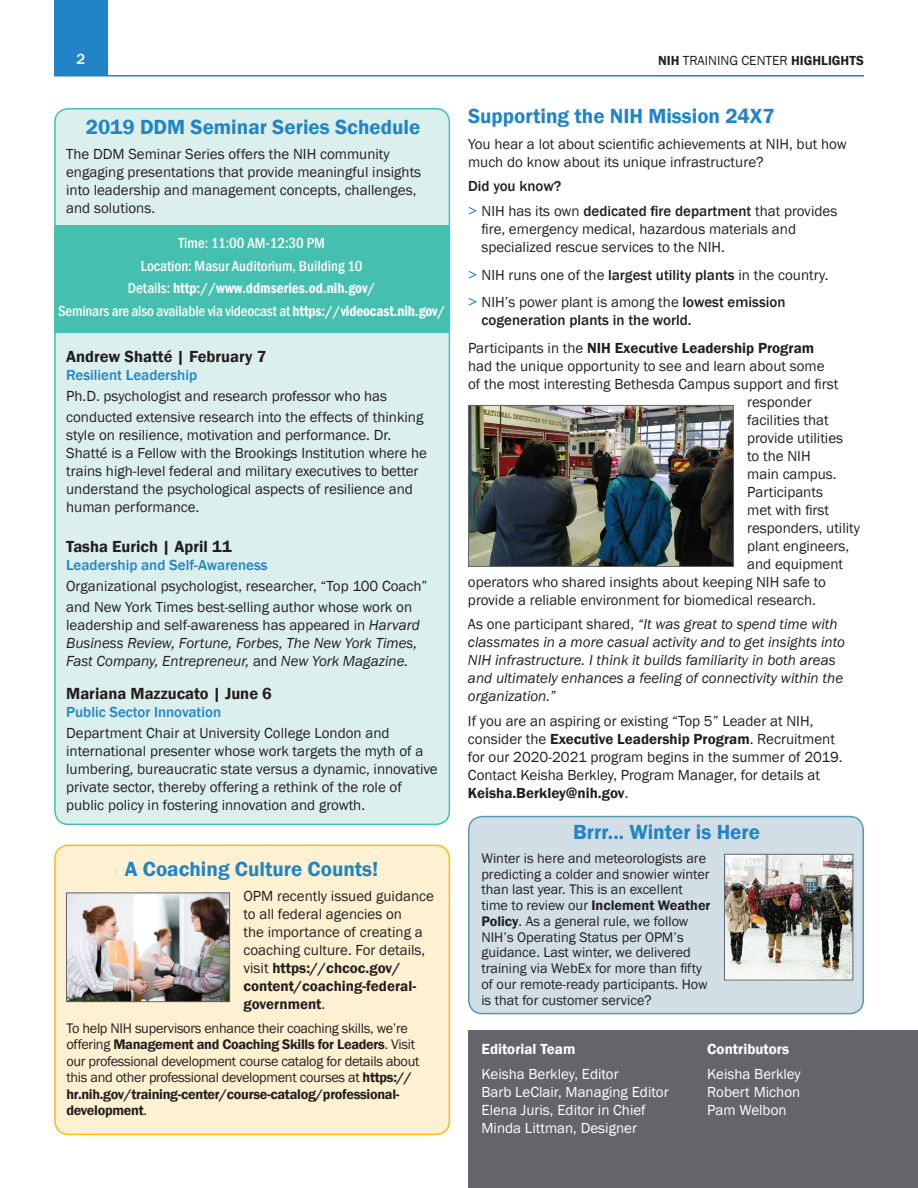
<style>
.page{position:relative;width:918px;height:1188px;background:#fff}
.page>*{position:absolute;margin:0;border:0;box-sizing:border-box;transform-origin:0 0}
.t1{font:600 21px "Franklin Gothic";color:#2084c6}
.t2{font:600 16.5px "Franklin Gothic";color:#231f20}
.t3{font:15px/18px "Franklin Gothic";color:#231f20}
.t4{font:italic 15px/18px "Franklin Gothic";color:#231f20}
.t5{font:500 condensed 15px/22.5px "Franklin Gothic";color:#fff;text-align:center}
.t6{font:500 15px/24.8px "Franklin Gothic";color:#231f20}
.t7{font:15px/18px "Franklin Gothic";color:#fff}
.t8{font:500 15px "Franklin Gothic";color:#2084c6}
.t9{font:600 15px "Franklin Gothic";color:#fff}
.t10{font:500 15px "Franklin Gothic";color:#fff}
.t11{font:14.25px/15.8px "Franklin Gothic";color:#231f20}
.t12{font:14.25px/16.5px "Franklin Gothic";letter-spacing:-.02em;color:#231f20}
.t13{font:13.5px "Franklin Gothic";color:#231f20}
.s1{font-weight:600}
.s2{font-style:normal}
.s3{font-family:"Century Gothic";font-weight:400;color:#007db5}
.s4{font-weight:400}
.s5{font-family:"Century Gothic";color:#007db5}
.s6{font-weight:500}
</style>
<div class="page">
<div style="left:54px;top:0;width:54px;height:76px;background:#2084c6"></div>
<hr style="left:54px;top:75px;width:810px;height:1px;background:#2084c6">
<div style="left:55px;top:109px;width:394px;height:715px;background:#dbefec;border-radius:14px"></div>
<div style="left:54px;top:108px;width:396px;height:717px;border:2px solid #44bfb0;border-radius:14px"></div>
<div style="left:55px;top:845px;width:394px;height:289px;background:#fdf1d1;border-radius:14px"></div>
<div style="left:54px;top:845px;width:396px;height:290px;border:2px solid #f6bb18;border-radius:14px"></div>
<div style="left:468px;top:1031px;width:450px;height:157px;background:#63656a"></div>
<img style="left:470px;top:407px;width:262px;height:158px">
<div style="left:468px;top:405px;width:266px;height:162px;border:1px solid #63656a"></div>
<div style="left:469px;top:817px;width:394px;height:197px;background:#d1dee5;border-radius:14px"></div>
<div style="left:468px;top:816px;width:396px;height:198px;border:2px solid #5b99ad;border-radius:14px"></div>
<img style="left:726px;top:856px;width:125px;height:123px">
<div style="left:724px;top:854px;width:129px;height:127px;border:1px solid #63656a"></div>
<div style="left:54px;top:225px;width:396px;height:108px;background:#44bfb0"></div>
<img style="left:68px;top:895px;width:160px;height:105px">
<div style="left:66px;top:893px;width:164px;height:109px;border:1px solid #63656a"></div>
<p class="t10" style="left:77px;top:50px;width:10px">2</p>
<p class="t13" style="left:658px;top:52px;width:207px"><span class="s1">NIH</span> TRAINING CENTER <span class="s1">HIGHLIGHTS</span></p>
<h1 class="t1" style="left:86px;top:114px;width:336px">2019 DDM Seminar Series Schedule</h1>
<p class="t3" style="left:66px;top:146px;width:357px">The DDM Seminar Series offers the NIH community engaging presentations that provide meaningful insights into leadership and management concepts, challenges, and solutions.</p>
<p class="t5" style="left:58px;top:232px;width:389px">Time: 11:00 AM-12:30 PM<br>Location: Masur Auditorium, Building 10<br>Details: <span class="s1">http://www.ddmseries.od.nih.gov/<br></span>Seminars are also available via videocast at <span class="s1">https://videocast.nih.gov/</span></p>
<p class="t2" style="left:66px;top:347px;width:202px">Andrew Shatté | February 7</p>
<p class="t8" style="left:66px;top:366px;width:132px">Resilient Leadership</p>
<p class="t3" style="left:66px;top:386px;width:359px;line-height:21px">Ph.D. psychologist and research professor who has conducted extensive research into the effects of thinking</p>
<p class="t3" style="left:66px;top:427px;width:362px">style on resilience, motivation and performance. Dr.<br>Shatté is a Fellow with the Brookings Institution where he trains high-level federal and military executives to better understand the psychological aspects of resilience and human performance.</p>
<p class="t2" style="left:66px;top:536px;width:167px">Tasha Eurich | April 11</p>
<p class="t8" style="left:66px;top:556px;width:203px">Leadership and Self-Awareness</p>
<p class="t3" style="left:66px;top:576px;width:363px;line-height:21px">Organizational psychologist, researcher, “Top 100 Coach” and New York Times best-selling author whose work on</p>
<p class="t4" style="left:66px;top:616px;width:355px"><span class="s2">leadership and self-awareness has appeared in</span> Harvard<br>Business Review, Fortune, Forbes, The New York Times,<br>Fast Company, Entrepreneur, <span class="s2">and</span> New York Magazine.</p>
<p class="t2" style="left:66px;top:683px;width:207px">Mariana Mazzucato | June 6</p>
<p class="t8" style="left:66px;top:703px;width:157px">Public Sector Innovation</p>
<p class="t3" style="left:66px;top:724px;width:373px">Department Chair at University College London and international presenter whose work targets the myth of a lumbering, bureaucratic state versus a dynamic, innovative private sector, thereby offering a rethink of the role of public policy in fostering innovation and growth.</p>
<h1 class="t1" style="left:125px;top:856px;width:255px">A Coaching Culture Counts!</h1>
<p class="t3" style="left:243px;top:888px;width:192px">OPM recently issued guidance to all federal agencies on<br>the importance of creating a coaching culture. For details, visit <span class="s1">https://chcoc.gov/ content/coaching-federal&shy;government</span>.</p>
<p class="t12" style="left:66px;top:1020px;width:355px">To help NIH supervisors enhance their coaching skills, we’re offering <span class="s1">Management and Coaching Skills for Leaders</span>. Visit our professional development course catalog for details about this and other professional development courses at <span class="s1">https:// hr.nih.gov/training-center/course-catalog/professional&shy;development</span>.</p>
<h1 class="t1" style="left:468px;top:103px;width:308px">Supporting the NIH Mission 24X7</h1>
<p class="t3" style="left:468px;top:135px;width:380px">You hear a lot about scientific achievements at NIH, but how much do know about its unique infrastructure?</p>
<p class="t6" style="left:468px;top:174px;width:371px">Did you know?<br><span class="s3">&gt;</span> <span class="s4">NIH has its own</span> dedicated fire department <span class="s4">that provides</span></p>
<p class="t3" style="left:482px;top:220px;width:316px">fire, emergency medical, hazardous materials and specialized rescue services to the NIH.</p>
<p class="t3" style="left:468px;top:261px;width:362px;line-height:27.5px"><span class="s5">&gt;</span> NIH runs one of the <span class="s6">largest utility plants</span> in the country. <span class="s5">&gt;</span> NIH’s power plant is among the <span class="s6">lowest emission</span></p>
<p class="t6" style="left:468px;top:306px;width:348px;line-height:27.5px;text-indent:14px">cogeneration plants in the world.<br><span class="s4">Participants in the</span> <span class="s1">NIH Executive Leadership Program</span></p>
<p class="t3" style="left:468px;top:357px;width:358px">had the unique opportunity to see and learn about some</p>
<p class="t3" style="left:468px;top:375px;width:372px">of the most interesting Bethesda Campus support and first</p>
<p class="t3" style="left:747px;top:393px;width:66px">responder</p>
<p class="t3" style="left:747px;top:411px;width:83px">facilities that</p>
<p class="t3" style="left:747px;top:429px;width:97px">provide utilities</p>
<p class="t3" style="left:747px;top:447px;width:65px">to the NIH</p>
<p class="t3" style="left:747px;top:465px;width:91px">main campus.</p>
<p class="t3" style="left:747px;top:483px;width:77px">Participants</p>
<p class="t3" style="left:747px;top:501px;width:84px">met with first</p>
<p class="t3" style="left:747px;top:519px;width:114px">responders, utility</p>
<p class="t3" style="left:747px;top:537px;width:104px">plant engineers,</p>
<p class="t3" style="left:747px;top:555px;width:97px">and equipment</p>
<p class="t3" style="left:468px;top:573px;width:359px">operators who shared insights about keeping NIH safe to</p>
<p class="t3" style="left:468px;top:591px;width:349px">provide a reliable environment for biomedical research.</p>
<p class="t4" style="left:468px;top:616px;width:378px"><span class="s2">As one participant shared,</span> “It was great to spend time with classmates in a more casual activity and to get insights into NIH infrastructure. I think it builds familiarity in both areas and ultimately enhances a feeling of connectivity within the organization.”</p>
<p class="t3" style="left:468px;top:712px;width:376px">If you are an aspiring or existing “Top 5” Leader at NIH, consider the <span class="s1">Executive Leadership Program</span>. Recruitment for our 2020-2021 program begins in the summer of 2019.<br>Contact Keisha Berkley, Program Manager, for details at <span class="s1">Keisha.Berkley@nih.gov</span>.</p>
<h1 class="t1" style="left:573px;top:819px;width:188px">Brrr... Winter is Here</h1>
<p class="t11" style="left:481px;top:851px;width:231px">Winter is here and meteorologists are predicting a colder and snowier winter than last year. This is an excellent time to review our <span class="s1">Inclement Weather Policy</span>. As a general rule, we follow NIH’s Operating Status per OPM’s guidance. Last winter, we delivered training via WebEx for more than fifty of our remote-ready participants. How is that for customer service?</p>
<p class="t9" style="left:481px;top:1040px;width:95px">Editorial Team</p>
<p class="t7" style="left:481px;top:1065px;width:189px">Keisha Berkley, Editor<br>Barb LeClair, Managing Editor<br>Elena Juris, Editor in Chief<br>Minda Littman, Designer</p>
<p class="t9" style="left:707px;top:1040px;width:84px">Contributors</p>
<p class="t7" style="left:707px;top:1065px;width:95px;text-align:justify">Keisha Berkley Robert Michon Pam Welbon</p>
</div>
